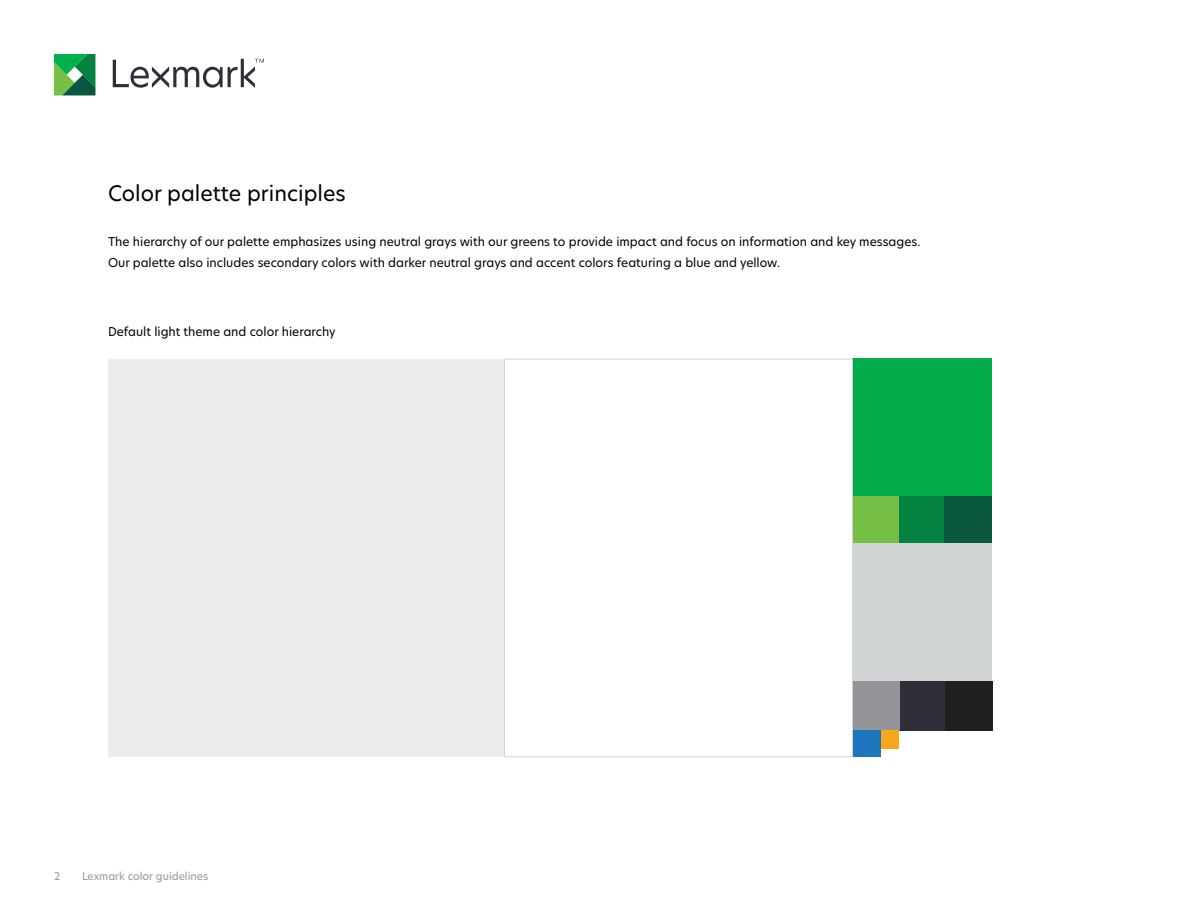
<style>
.page{position:relative;width:1188px;height:918px;background:#fff}
.page>*{position:absolute;margin:0;border:0;box-sizing:border-box;transform-origin:0 0}
.t1{font:21px "TP Hero";color:#000}
.t2{font:12px/21px "TP Hero";color:#000}
.t3{font:10.5px "TP Hero";color:#939598}
</style>
<div class="page">
<svg style="left:54px;top:54px;width:41px;height:41px;background:#339c54"></svg>
<svg style="left:113px;top:59px;width:151px;height:29px"></svg>
<div style="left:108px;top:359px;width:396px;height:398px;background:#edebed"></div>
<div style="left:898px;top:496px;width:47px;height:49px;background:#038242"></div>
<div style="left:852px;top:496px;width:47px;height:49px;background:#75bf45"></div>
<div style="left:945px;top:496px;width:47px;height:49px;background:#0a5740"></div>
<div style="left:899px;top:681px;width:47px;height:49px;background:#302e38"></div>
<div style="left:945px;top:681px;width:47px;height:49px;background:#211f1f"></div>
<div style="left:853px;top:730px;width:28px;height:27px;background:#1c75bd"></div>
<div style="left:881px;top:730px;width:18px;height:19px;background:#faa61a"></div>
<div style="left:852px;top:681px;width:47px;height:49px;background:#949499"></div>
<div style="left:852px;top:544px;width:140px;height:137px;background:#d1d4d4"></div>
<div style="left:852px;top:358px;width:140px;height:138px;background:#03ad4a"></div>
<div style="left:504px;top:359px;width:349px;height:398px;background:#fff;border:1px solid #d1d4d4"></div>
<h1 class="t1" style="left:108px;top:178px;width:239px">Color palette principles</h1>
<p class="t2" style="left:108px;top:231px;width:814px">The hierarchy of our palette emphasizes using neutral grays with our greens to provide impact and focus on information and key messages.<br>Our palette also includes secondary colors with darker neutral grays and accent colors featuring a blue and yellow.</p>
<p class="t2" style="left:108px;top:321px;width:229px">Default light theme and color hierarchy</p>
<p class="t3" style="left:54px;top:869px;width:8px">2</p>
<p class="t3" style="left:82px;top:869px;width:128px">Lexmark color guidelines</p>
</div>
